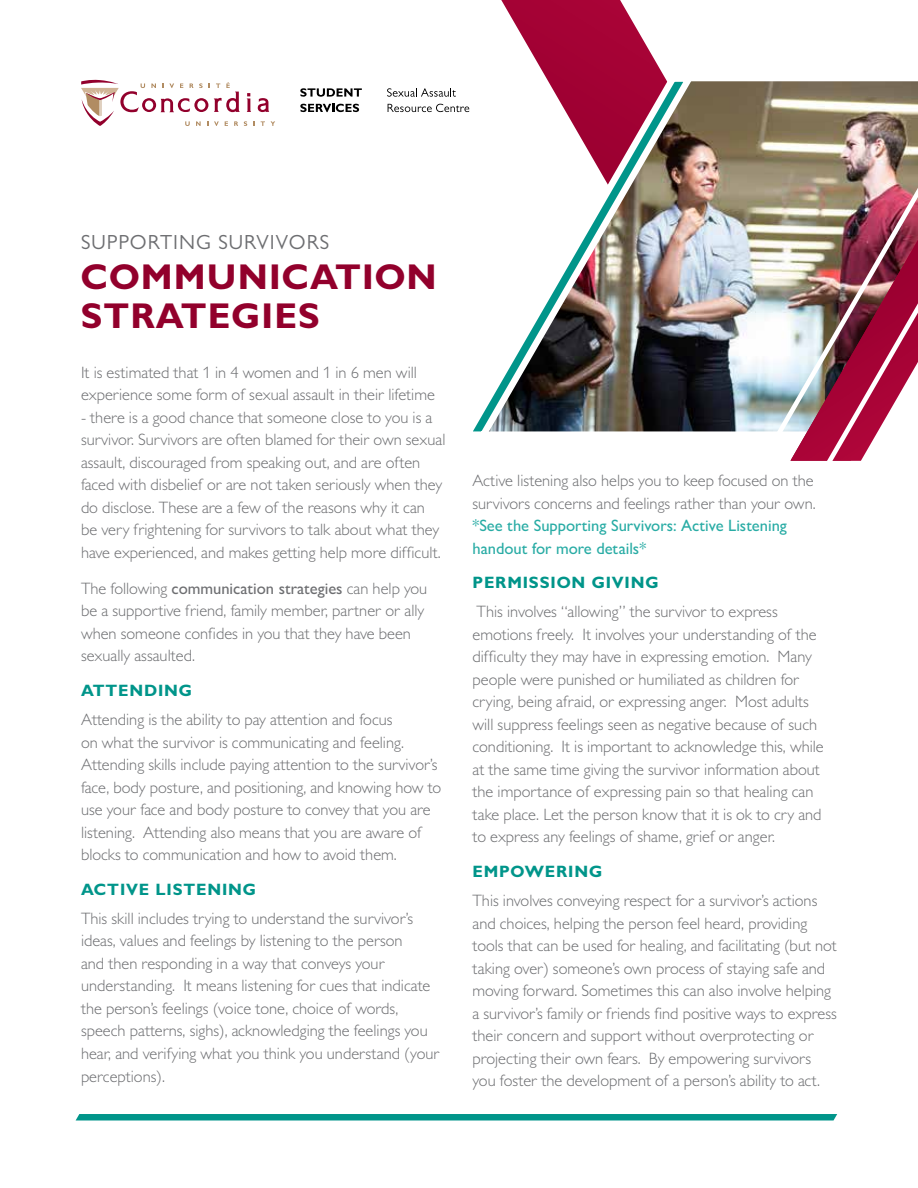
<style>
.page{position:relative;width:918px;height:1188px;background:#fff}
.page>*{position:absolute;margin:0;border:0;box-sizing:border-box;transform-origin:0 0}
.t1{font:700 36px/39px "Gill Sans MT Pro";letter-spacing:.03em;color:#92002c}
.t2{font:20.55px "Gill Sans MT Pro";letter-spacing:.05em;color:#6d6e71}
.t3{font:300 16.5px/22.5px "Gill Sans MT Pro";color:#6d6e71}
.t4{font:500 16.5px/22.5px "Gill Sans MT Pro";color:#29aca5}
.t5{font:700 16.5px "Gill Sans MT Pro";letter-spacing:.05em;color:#00958a}
.s1{font-weight:500}
</style>
<div class="page">
<div style="left:76px;top:1114px;width:761px;height:6px;background:#00958a"></div>
<svg style="left:81px;top:80px;width:194px;height:46px"></svg>
<svg style="left:300px;top:88px;width:62px;height:9px"></svg>
<svg style="left:300px;top:104px;width:59px;height:8px"></svg>
<svg style="left:387px;top:88px;width:68px;height:9px"></svg>
<svg style="left:388px;top:104px;width:67px;height:8px"></svg>
<svg style="left:501px;top:0;width:160px;height:71px"></svg>
<img style="left:701px;top:81px;width:217px;height:350px">
<img style="left:455px;top:71px;width:246px;height:361px">
<svg style="left:790px;top:445px;width:80px;height:16px"></svg>
<img style="left:769px;top:94px;width:149px;height:351px">
<p class="t2" style="left:81px;top:230px;width:250px">SUPPORTING SURVIVORS</p>
<h1 class="t1" style="left:81px;top:256px;width:358px">COMMUNICATION<br>STRATEGIES</h1>
<p class="t3" style="left:81px;top:361px;width:355px">It is estimated that 1 in 4 women and 1 in 6 men will experience some form of sexual assault in their lifetime</p>
<p class="t3" style="left:81px;top:406px;width:366px">- there is a good chance that someone close to you is a survivor. Survivors are often blamed for their own sexual assault, discouraged from speaking out, and are often faced with disbelief or are not taken seriously when they do disclose. These are a few of the reasons why it can<br>be very frightening for survivors to talk about what they have experienced, and makes getting help more difficult.</p>
<p class="t3" style="left:81px;top:577px;width:348px">The following <span class="s1">communication strategies</span> can help you be a supportive friend, family member, partner or ally when someone confides in you that they have been sexually assaulted.</p>
<p class="t5" style="left:81px;top:680px;width:113px">ATTENDING</p>
<p class="t3" style="left:81px;top:708px;width:362px">Attending is the ability to pay attention and focus<br>on what the survivor is communicating and feeling.<br>Attending skills include paying attention to the survivor’s face, body posture, and positioning, and knowing how to use your face and body posture to convey that you are listening. Attending also means that you are aware of blocks to communication and how to avoid them.</p>
<p class="t5" style="left:81px;top:879px;width:177px">ACTIVE LISTENING</p>
<p class="t3" style="left:81px;top:907px;width:360px">This skill includes trying to understand the survivor’s ideas, values and feelings by listening to the person<br>and then responding in a way that conveys your understanding. It means listening for cues that indicate the person’s feelings (voice tone, choice of words, speech patterns, sighs), acknowledging the feelings you hear, and verifying what you think you understand (your perceptions).</p>
<p class="t3" style="left:472px;top:469px;width:345px">Active listening also helps you to keep focused on the survivors concerns and feelings rather than your own.</p>
<p class="t4" style="left:472px;top:514px;width:316px">*See the Supporting Survivors: Active Listening handout for more details*</p>
<p class="t5" style="left:472px;top:572px;width:188px">PERMISSION GIVING</p>
<p class="t3" style="left:472px;top:600px;width:353px">This involves “allowing” the survivor to express emotions freely. It involves your understanding of the difficulty they may have in expressing emotion. Many people were punished or humiliated as children for crying, being afraid, or expressing anger. Most adults will suppress feelings seen as negative because of such conditioning. It is important to acknowledge this, while at the same time giving the survivor information about the importance of expressing pain so that healing can take place. Let the person know that it is ok to cry and to express any feelings of shame, grief or anger.</p>
<p class="t5" style="left:472px;top:861px;width:131px">EMPOWERING</p>
<p class="t3" style="left:472px;top:889px;width:366px">This involves conveying respect for a survivor’s actions and choices, helping the person feel heard, providing tools that can be used for healing, and facilitating (but not taking over) someone’s own process of staying safe and moving forward. Sometimes this can also involve helping a survivor’s family or friends find positive ways to express their concern and support without overprotecting or projecting their own fears. By empowering survivors you foster the development of a person’s ability to act.</p>
</div>
